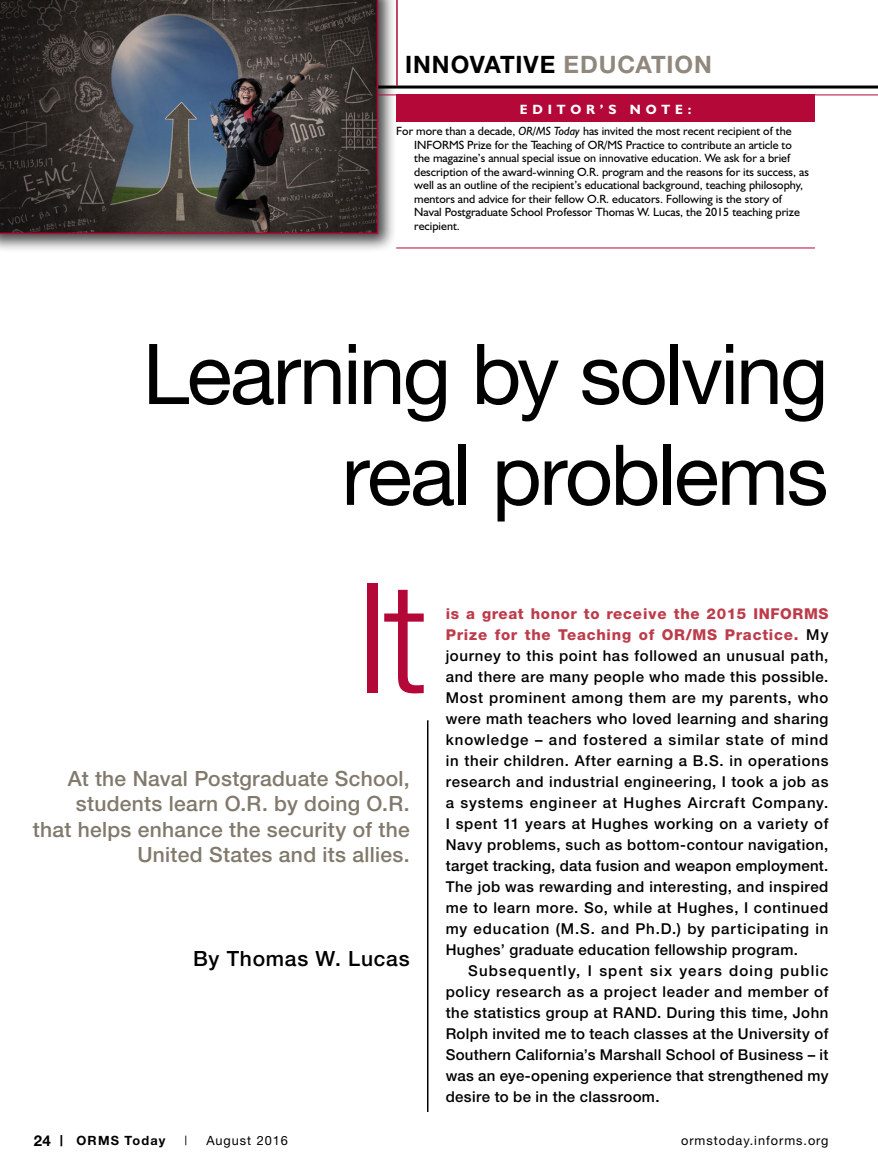
<style>
.page{position:relative;width:878px;height:1175px;background:#fff}
.page>*{position:absolute;margin:0;border:0;box-sizing:border-box;transform-origin:0 0}
._1-ORMS__Intro_LTR{font:300 153px "Helvetica Neue";color:#b30838}
._1-ORMS__FTR_IE_Main{font:84px/100.8px "Helvetica Neue";letter-spacing:-.03em;color:#000;text-align:right}
.t1{font:700 24px "Helvetica Neue";letter-spacing:.035em;color:#000}
._1-ORMS__FTR_IE_Deck{font:500 21px/25.2px "Helvetica Neue";letter-spacing:.015em;color:#81796c;text-align:right}
._1-ORMS__FTR_By-Line{font:500 21px "Helvetica Neue";letter-spacing:.035em;color:#000}
._1-ORMS__Intro_Para{font:500 15px/21px "Helvetica Neue";letter-spacing:.02em;color:#000;text-align:justify}
._1-ORMS__Reference_H{font:700 13.5px "Humanist 521 BT";letter-spacing:.36em;color:#fff}
._1-ORMS__Folio_Text{font:12.75px "Helvetica Neue";letter-spacing:.075em;color:#000}
._1-ORMS__Folio_Text-2{font:700 12.75px "Helvetica Neue";letter-spacing:.09em;color:#000}
._1-ORMS__Reference_T{font:12px/13.5px "Humanist 521 BT";color:#000}
.s1{color:#90887d}
.s2{font-style:italic}
.s3{font-weight:800;color:#bd3c4b}
.s4{font-size:15px}
</style>
<div class="page">
<div style="left:0;top:0;width:397px;height:253px;background:#000;opacity:.75"></div>
<svg style="left:0;top:0;width:378px;height:234px;background:#3e3d3f"></svg>
<hr style="left:396px;top:0;width:2px;height:86px;background:#b30838">
<hr style="left:378px;top:86px;width:500px;height:2px;background:#000">
<hr style="left:378px;top:94px;width:500px;height:1px;background:#b30838">
<hr style="left:427px;top:720px;width:1px;height:392px;background:#000">
<div style="left:396px;top:94px;width:418px;height:28px;background:#b30838"></div>
<hr style="left:396px;top:248px;width:418px;height:1px;background:#b30838">
<h3 class="t1" style="left:405px;top:49px;width:308px">INNOVATIVE <span class="s1">EDUCATION</span></h3>
<p class="_1-ORMS__Reference_H" style="left:519px;top:101px;width:173px">EDITOR’S NOTE:</p>
<p class="_1-ORMS__Reference_T" style="left:414px;top:124px;width:396px;text-indent:-18px">For more than a decade, <span class="s2">OR/MS Today</span> has invited the most recent recipient of the INFORMS Prize for the Teaching of OR/MS Practice to contribute an article to the magazine’s annual special issue on innovative education. We ask for a brief description of the award-winning O.R. program and the reasons for its success, as well as an outline of the recipient’s educational background, teaching philosophy, mentors and advice for their fellow O.R. educators. Following is the story of Naval Postgraduate School Professor Thomas W. Lucas, the 2015 teaching prize recipient.</p>
<p class="_1-ORMS__FTR_IE_Main" style="left:143px;top:322px;width:687px">Learning by solving real problems</p>
<p class="_1-ORMS__Intro_LTR" style="left:355px;top:544px;width:74px">It</p>
<p class="_1-ORMS__FTR_IE_Deck" style="left:33px;top:766px;width:378px">At the Naval Postgraduate School, students learn O.R. by doing O.R. that helps enhance the security of the United States and its allies.</p>
<p class="_1-ORMS__FTR_By-Line" style="left:193px;top:946px;width:218px">By Thomas W. Lucas</p>
<p class="_1-ORMS__Intro_Para" style="left:446px;top:603px;width:384px"><span class="s3">is a great honor to receive the 2015 INFORMS Prize for the Teaching of OR/MS Practice.</span> My journey to this point has followed an unusual path, and there are many people who made this possible.<br>Most prominent among them are my parents, who were math teachers who loved learning and sharing knowledge – and fostered a similar state of mind in their children. After earning a B.S. in operations research and industrial engineering, I took a job as a systems engineer at Hughes Aircraft Company.<br>I spent 11 years at Hughes working on a variety of Navy problems, such as bottom-contour navigation, target tracking, data fusion and weapon employment.<br>The job was rewarding and interesting, and inspired me to learn more. So, while at Hughes, I continued my education (M.S. and Ph.D.) by participating in Hughes’ graduate education fellowship program.</p>
<p class="_1-ORMS__Intro_Para" style="left:446px;top:960px;width:384px;text-indent:22px">Subsequently, I spent six years doing public policy research as a project leader and member of the statistics group at RAND. During this time, John Rolph invited me to teach classes at the University of Southern California’s Marshall School of Business – it was an eye-opening experience that strengthened my desire to be in the classroom.</p>
<p class="_1-ORMS__Folio_Text-2" style="left:34px;top:1132px;width:133px"><span class="s4">24 |</span> ORMS Today</p>
<p class="_1-ORMS__Folio_Text" style="left:184px;top:1132px;width:4px">|</p>
<p class="_1-ORMS__Folio_Text" style="left:206px;top:1132px;width:83px">August 2016</p>
<p class="_1-ORMS__Folio_Text" style="left:681px;top:1132px;width:149px">ormstoday.informs.org</p>
</div>
